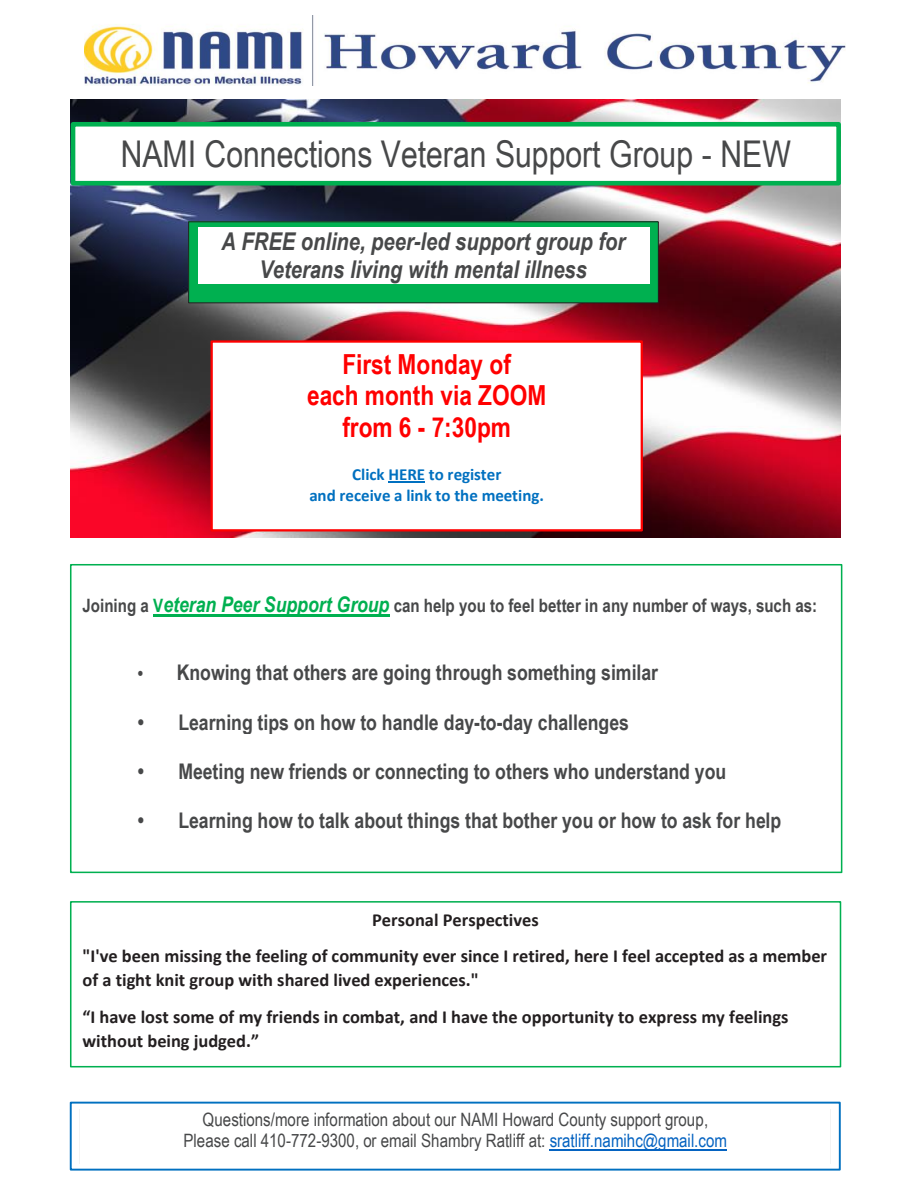
<style>
.page{position:relative;width:918px;height:1188px;background:#fff}
.page>*{position:absolute;margin:0;border:0;box-sizing:border-box;transform-origin:0 0}
.t1{font:36.9px "Arial Narrow";color:#474849}
.t2{font:700 27.6px/31.7px "Arial Narrow";color:#f00;text-align:center}
.t3{font:italic 700 24.45px/28.2px "Arial Narrow";color:#474849;text-align:center}
.t4{font:700 21.6px "Arial Narrow";color:#474849}
.t5{font:700 18.45px/36.9px "Calibri";color:#231f20;text-align:center}
.t6{font:18.45px/21px "Arial Narrow";color:#474849;text-align:center}
.t7{font:700 18.45px "Arial Narrow";color:#474849}
.t8{font:700 16.95px/20.7px "Calibri";color:#0070c0;text-align:center}
.s1{color:#00b050}
.s2{font-style:italic;font-size:21.6px;color:#00b050}
.s3{font-size:18.45px}
.s4{color:#0563c1}
</style>
<div class="page">
<img style="left:85px;top:15px;width:760px;height:70px">
<img style="left:71px;top:99px;width:769px;height:438px">
<div style="left:73px;top:124px;width:766px;height:59px;background:#fff"></div>
<div style="left:71px;top:122px;width:770px;height:64px;border:5px solid #00b050"></div>
<div style="left:70px;top:564px;width:772px;height:309px;border:2px solid #00b050"></div>
<hr style="left:153px;top:614px;width:236px;height:3px;background:#00b050">
<div style="left:189px;top:222px;width:469px;height:81px;background:#00b050"></div>
<div style="left:188px;top:221px;width:471px;height:82px;border:1px solid #231f20"></div>
<div style="left:198px;top:228px;width:451px;height:28px;background:#fff"></div>
<div style="left:198px;top:256px;width:451px;height:28px;background:#fff"></div>
<div style="left:212px;top:342px;width:430px;height:188px;background:#fff"></div>
<div style="left:211px;top:340px;width:432px;height:192px;border:2px solid #f00"></div>
<hr style="left:388px;top:482px;width:37px;height:1px;background:#0070c0">
<div style="left:70px;top:1102px;width:771px;height:69px;border:2px solid #0070c0"></div>
<img style="left:72px;top:1109px;width:767px;height:54px">
<hr style="left:550px;top:1149px;width:177px;height:1px;background:#0563c1">
<div style="left:70px;top:901px;width:771px;height:166px;border:2px solid #00b050"></div>
<p class="t1" style="left:121px;top:126px;width:672px">NAMI Connections Veteran Support Group - NEW</p>
<p class="t3" style="left:221px;top:226px;width:405px">A FREE online, peer-led support group for<br>Veterans living with mental illness</p>
<p class="t2" style="left:307px;top:347px;width:241px">First Monday of<br>each month via ZOOM from 6 - 7:30pm</p>
<p class="t8" style="left:309px;top:464px;width:236px">Click HERE to register<br>and receive a link to the meeting.</p>
<p class="t7" style="left:83px;top:592px;width:736px">Joining a <span class="s1">V</span><span class="s2">eteran Peer Support Group</span> can help you to feel better in any number of ways, such as:</p>
<p class="t4" style="left:138px;top:656px;width:522px"><span class="s3">•</span> Knowing that others are going through something similar</p>
<p class="t4" style="left:138px;top:706px;width:493px">• Learning tips on how to handle day-to-day challenges</p>
<p class="t4" style="left:138px;top:755px;width:590px">• Meeting new friends or connecting to others who understand you</p>
<p class="t4" style="left:138px;top:804px;width:645px">• Learning how to talk about things that bother you or how to ask for help</p>
<p class="t5" style="left:83px;top:901px;width:746px">Personal Perspectives<br>"I've been missing the feeling of community ever since I retired, here I feel accepted as a member</p>
<p class="t5" style="left:83px;top:962px;width:708px;text-align:left">of a tight knit group with shared lived experiences."<br>“I have lost some of my friends in combat, and I have the opportunity to express my feelings</p>
<p class="t5" style="left:83px;top:1022px;width:178px">without being judged.”</p>
<p class="t6" style="left:184px;top:1108px;width:545px">Questions/more information about our NAMI Howard County support group,<br>Please call 410-772-9300, or email Shambry Ratliff at: <span class="s4">sratliff.namihc@gmail.com</span></p>
</div>
